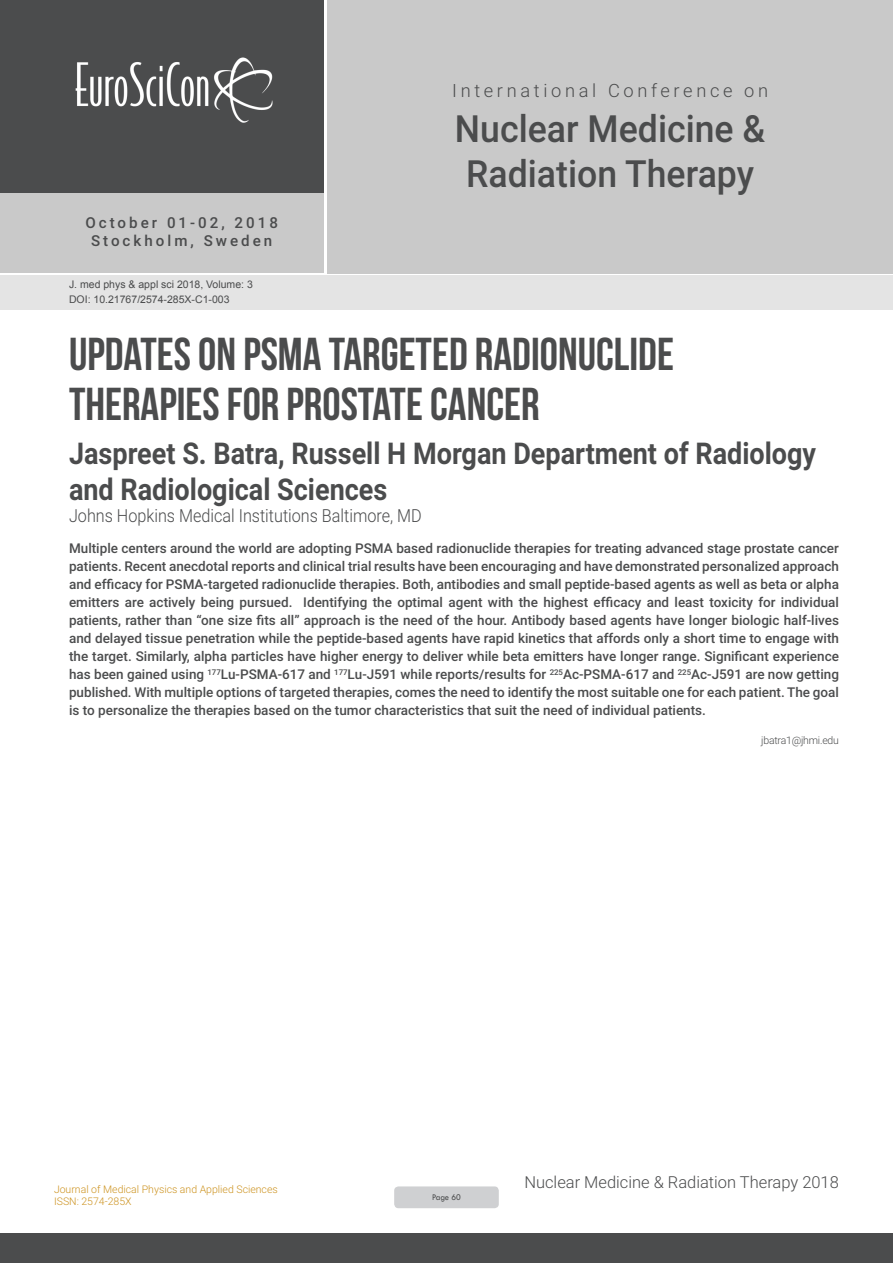
<style>
.page{position:relative;width:893px;height:1263px;background:#fff}
.page>*{position:absolute;margin:0;border:0;box-sizing:border-box;transform-origin:0 0}
.t1{font:46.05px/50.7px "Bebas Neue";color:#4b4c4d}
.t2{font:500 37.5px/45px "Roboto";color:#4b4c4d;text-align:center;scale:.95 1}
.t3{font:700 30px/36px "Roboto";color:#4b4c4d;scale:.9 1}
.t4{font:300 18.3px "Roboto";letter-spacing:.2em;color:#4b4c4d}
.t5{font:300 18px "Roboto";color:#4b4c4d;scale:.9 1}
.t6{font:300 16.5px "Roboto";color:#4b4c4d}
.t7{font:500 15.15px/18.1px "Roboto";letter-spacing:.2em;color:#4b4c4d;text-align:center}
.Abstract{font:500 13.5px/18px "Roboto";color:#4b4c4d;text-align:justify}
.t8{font:10.5px "Arial";color:#4b4c4d}
.t9{font:300 10.5px/12.6px "Roboto";color:#cd9320}
.Biography{font:300 10.5px "Roboto";letter-spacing:-.02em;color:#4b4c4d}
.t10{font:9px "Tw Cen";letter-spacing:-.02em;color:#4b4c4d;scale:.95 1}
</style>
<div class="page">
<div style="left:0;top:0;width:323px;height:193px;background:#4b4c4d"></div>
<div style="left:1px;top:193px;width:323px;height:80px;background:#c9c9c9"></div>
<div style="left:327px;top:0;width:566px;height:273px;background:#c9c9c9"></div>
<img style="left:75px;top:57px;width:198px;height:66px">
<div style="left:0;top:1233px;width:893px;height:30px;background:#4b4c4d"></div>
<div style="left:1px;top:275px;width:892px;height:35px;background:#e4e4e4"></div>
<div style="left:394px;top:1186px;width:105px;height:22px;background:#cfd0d2;border-radius:4px"></div>
<p class="t7" style="left:85px;top:213px;width:194px">October 01-02, 2018<br>Stockholm, Sweden</p>
<p class="t8" style="left:69px;top:278px;width:185px">J. med phys &amp; appl sci 2018, Volume: 3</p>
<p class="t8" style="left:69px;top:292px;width:162px">DOI: 10.21767/2574-285X-C1-003</p>
<h3 class="t4" style="left:452px;top:78px;width:318px">International Conference on</h3>
<h2 class="t2" style="left:455px;top:105px;width:328px">Nuclear Medicine &amp;<br>Radiation Therapy</h2>
<p class="t1" style="left:69px;top:328px;width:606px">UPDATES ON PSMA TARGETED RADIONUCLIDE<br>THERAPIES FOR PROSTATE CANCER</p>
<p class="t3" style="left:69px;top:434px;width:832px">Jaspreet S. Batra, Russell H Morgan Department of Radiology and Radiological Sciences</p>
<p class="t5" style="left:69px;top:503px;width:393px">Johns Hopkins Medical Institutions Baltimore, MD</p>
<p class="Abstract" style="left:69px;top:539px;width:771px">Multiple centers around the world are adopting PSMA based radionuclide therapies for treating advanced stage prostate cancer patients. Recent anecdotal reports and clinical trial results have been encouraging and have demonstrated personalized approach and efficacy for PSMA-targeted radionuclide therapies. Both, antibodies and small peptide-based agents as well as beta or alpha emitters are actively being pursued. Identifying the optimal agent with the highest efficacy and least toxicity for individual patients, rather than “one size fits all” approach is the need of the hour. Antibody based agents have longer biologic half-lives and delayed tissue penetration while the peptide-based agents have rapid kinetics that affords only a short time to engage with the target. Similarly, alpha particles have higher energy to deliver while beta emitters have longer range. Significant experience has been gained using <sup>177</sup>Lu-PSMA-617 and <sup>177</sup>Lu-J591 while reports/results for <sup>225</sup>Ac-PSMA-617 and <sup>225</sup>Ac-J591 are now getting published. With multiple options of targeted therapies, comes the need to identify the most suitable one for each patient. The goal is to personalize the therapies based on the tumor characteristics that suit the need of individual patients.</p>
<p class="Biography" style="left:761px;top:733px;width:79px">jbatra1@jhmi.edu</p>
<p class="t9" style="left:54px;top:1182px;width:225px">Journal of Medical Physics and Applied Sciences<br>ISSN: 2574-285X</p>
<p class="t10" style="left:432px;top:1192px;width:32px">Page 60</p>
<p class="t6" style="left:524px;top:1170px;width:316px">Nuclear Medicine &amp; Radiation Therapy 2018</p>
</div>
